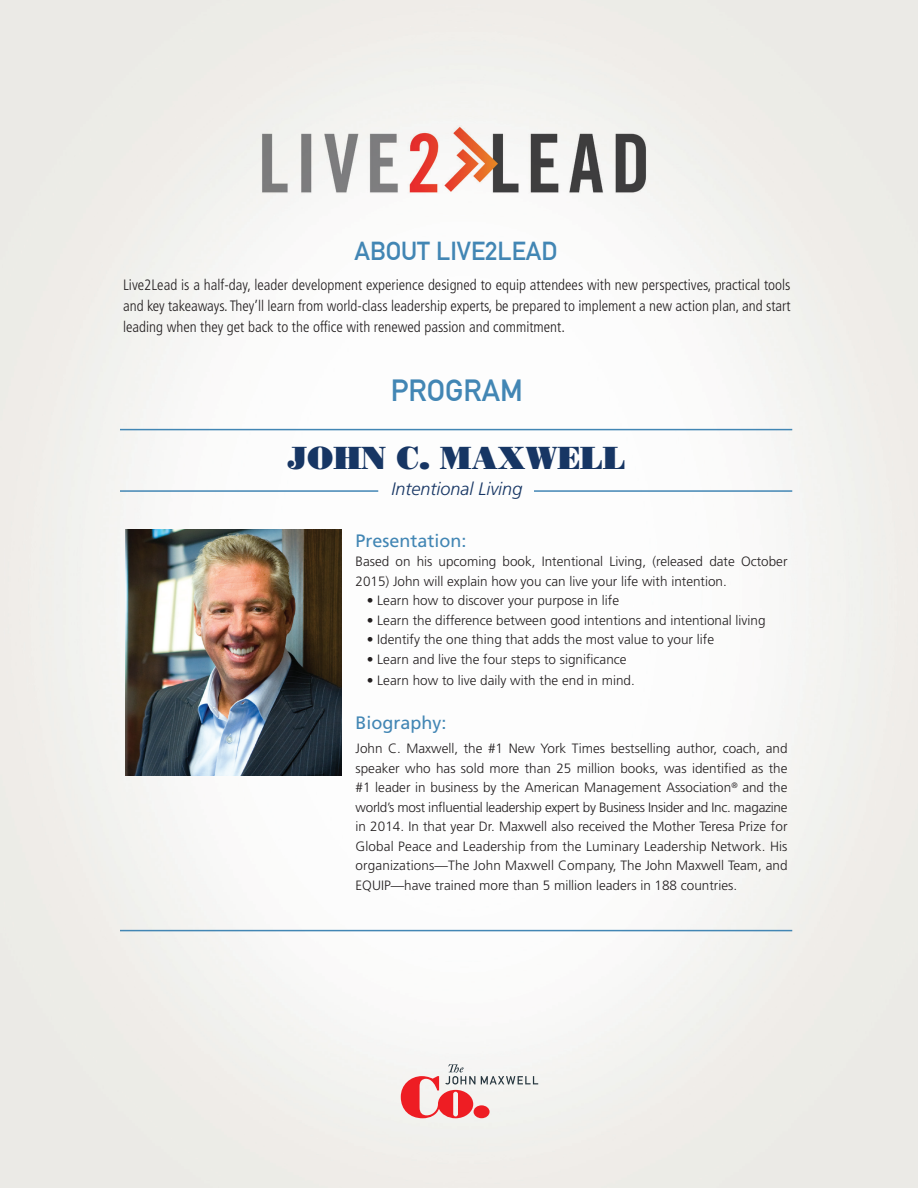
<style>
.page{position:relative;width:918px;height:1188px;background:#fff}
.page>*{position:absolute;margin:0;border:0;box-sizing:border-box;transform-origin:0 0}
.t1{font:31.5px "Bodoni Poster S Si";color:#173664}
.t2{font:30px "DIN Mittelschrift";color:#4286b4}
.t3{font:25.5px "DIN Mittelschrift";color:#4286b4}
.t4{font:18px "Frutiger LT Std";color:#4286b4}
.t5{font:italic 300 18px "Frutiger LT Std";color:#173664}
.t6{font:300 condensed 15px/21px "Frutiger LT Std";color:#231f20;text-align:justify}
.t7{font:300 13.5px/19.5px "Frutiger LT Std";color:#231f20}
</style>
<div class="page">
<img style="left:0;top:0;width:918px;height:1188px">
<svg style="left:401px;top:1064px;width:137px;height:54px"></svg>
<img style="left:126px;top:529px;width:215px;height:247px">
<hr style="left:120px;top:490px;width:258px;height:2px;background:#4286b4">
<hr style="left:534px;top:490px;width:258px;height:2px;background:#4286b4">
<hr style="left:120px;top:429px;width:672px;height:1px;background:#4286b4">
<hr style="left:120px;top:930px;width:672px;height:1px;background:#4286b4">
<img style="left:252px;top:126px;width:404px;height:67px">
<h3 class="t3" style="left:355px;top:236px;width:204px">ABOUT LIVE2LEAD</h3>
<p class="t6" style="left:123px;top:274px;width:669px">Live2Lead is a half-day, leader development experience designed to equip attendees with new perspectives, practical tools and key takeaways. They’ll learn from world-class leadership experts, be prepared to implement a new action plan, and start leading when they get back to the office with renewed passion and commitment.</p>
<h2 class="t2" style="left:391px;top:373px;width:134px">PROGRAM</h2>
<h1 class="t1" style="left:288px;top:439px;width:339px">JOHN C. MAXWELL</h1>
<h3 class="t5" style="left:391px;top:478px;width:133px">Intentional Living</h3>
<h3 class="t4" style="left:356px;top:530px;width:113px">Presentation:</h3>
<p class="t7" style="left:356px;top:552px;width:433px">Based on his upcoming book, Intentional Living, (released date October<br>2015) John will explain how you can live your life with intention.</p>
<p class="t7" style="left:367px;top:591px;width:254px">• Learn how to discover your purpose in life</p>
<p class="t7" style="left:367px;top:611px;width:400px">• Learn the difference between good intentions and intentional living</p>
<p class="t7" style="left:367px;top:630px;width:349px">• Identify the one thing that adds the most value to your life</p>
<p class="t7" style="left:367px;top:650px;width:261px">• Learn and live the four steps to significance</p>
<p class="t7" style="left:367px;top:671px;width:270px">• Learn how to live daily with the end in mind.</p>
<h3 class="t4" style="left:356px;top:713px;width:93px">Biography:</h3>
<p class="t7" style="left:356px;top:739px;width:434px;text-align:justify">John C. Maxwell, the #1 New York Times bestselling author, coach, and speaker who has sold more than 25 million books, was identified as the #1 leader in business by the American Management Association<sup>®</sup> and the world’s most influential leadership expert by Business Insider and Inc. magazine in 2014. In that year Dr. Maxwell also received the Mother Teresa Prize for Global Peace and Leadership from the Luminary Leadership Network. His organizations—The John Maxwell Company, The John Maxwell Team, and EQUIP—have trained more than 5 million leaders in 188 countries.</p>
</div>
